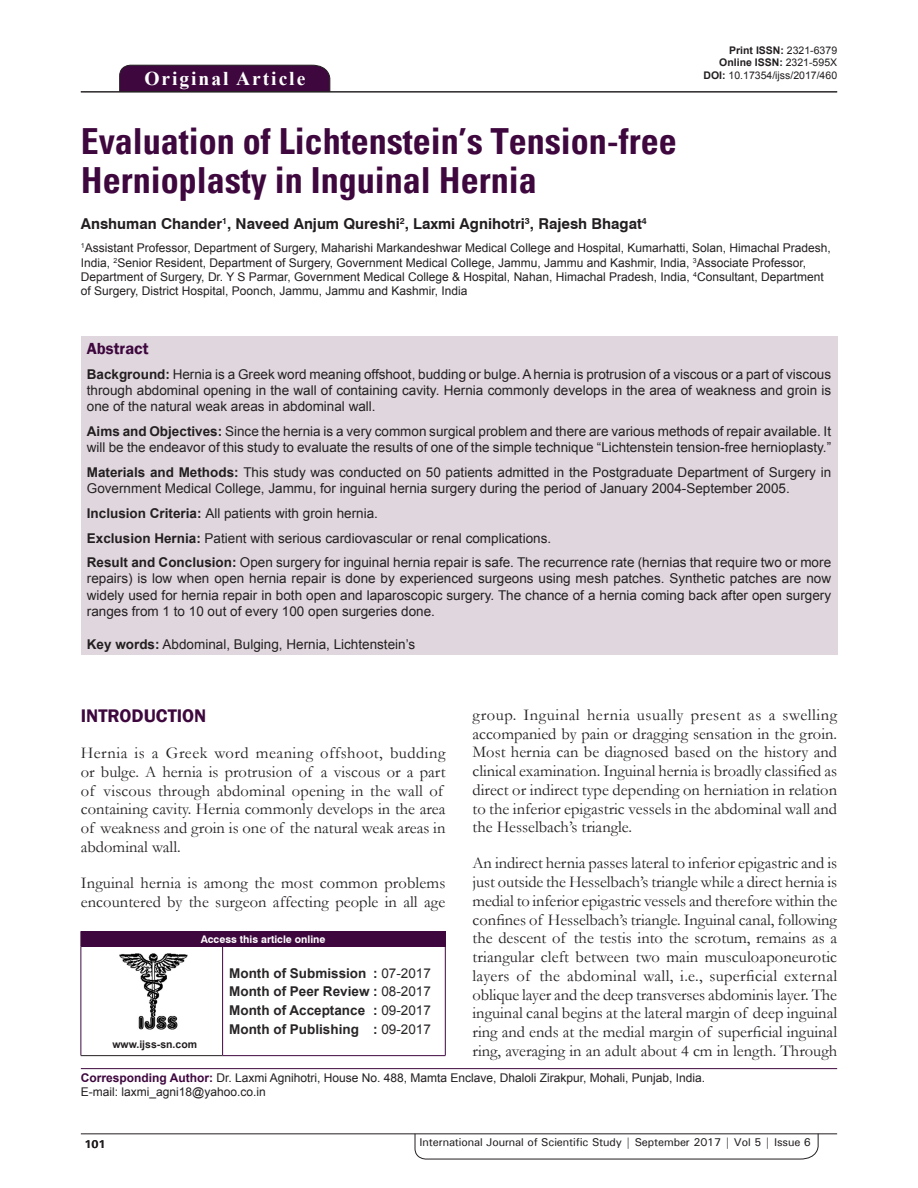
<style>
.page{position:relative;width:918px;height:1188px;background:#fff}
.page>*{position:absolute;margin:0;border:0;box-sizing:border-box;transform-origin:0 0}
.AT{font:700 condensed 36px/39px "Univers";color:#3e083e}
.AH{font:700 19.5px "Times New Roman";letter-spacing:.1em;color:#fff}
.t1{font:600 18.75px "Franklin Gothic";color:#3e083e}
.TX{font:16.5px/18.8px "Garamond";color:#231f20;text-align:justify}
.ABSH{font:600 16.5px "Franklin Gothic";color:#3e083e}
.AU{font:700 15px "Swiss 721 BT";color:#231f20}
.ABS{font:13.5px/16.2px "Arial";color:#231f20;text-align:justify}
.HIS{font:700 13.5px/18.8px "Arial";color:#282526;text-align:justify}
.KWD{font:13.5px "Arial";color:#231f20}
.AFF{font:12px/14.4px "Arial";color:#231f20}
.ADD{font:12px/14.4px "Arial";color:#231f20}
.RF{font:500 11.25px "Univers";letter-spacing:-.01em;color:#231f20}
.t2{font:700 11.25px "Univers";color:#231f20}
.DOI{font:700 10.5px "Arial";color:#231f20}
.DOI-2{font:10.5px "Arial";color:#231f20}
.AAO{font:700 10.5px "Swiss 721 BT";color:#fff}
.Web{font:700 10.5px "Arial";color:#231f20}
.s1{font-weight:400}
.s2{font-weight:700}
.s3{font-weight:700;color:#3e083e}
</style>
<div class="page">
<svg style="left:415px;top:1133px;width:404px;height:26px"></svg>
<hr style="left:81px;top:1134px;width:756px;height:1px;background:#231f20">
<div style="left:119px;top:65px;width:211px;height:26px;background:#3e083e"></div>
<hr style="left:81px;top:91px;width:756px;height:1px;background:#231f20">
<div style="left:81px;top:337px;width:756px;height:318px;background:#e0d7de"></div>
<img style="left:119px;top:953px;width:69px;height:76px">
<div style="left:81px;top:931px;width:364px;height:15px;background:#3e083e"></div>
<svg style="left:445px;top:931px;width:1px;height:15px"></svg>
<hr style="left:81px;top:946px;width:142px;height:1px;background:#3e083e">
<hr style="left:81px;top:947px;width:1px;height:108px;background:#3e083e">
<hr style="left:81px;top:1055px;width:142px;height:1px;background:#231f20">
<hr style="left:223px;top:946px;width:223px;height:1px;background:#3e083e">
<hr style="left:222px;top:947px;width:1px;height:108px;background:#3e083e">
<hr style="left:445px;top:947px;width:1px;height:108px;background:#3e083e">
<hr style="left:223px;top:1055px;width:223px;height:1px;background:#3e083e">
<hr style="left:81px;top:1068px;width:756px;height:1px;background:#3e083e">
<p class="AH" style="left:144px;top:64px;width:162px">Original Article</p>
<p class="DOI" style="left:729px;top:42px;width:109px">Print ISSN: <span class="s1">2321-6379</span></p>
<p class="DOI" style="left:719px;top:55px;width:119px">Online ISSN: <span class="s1">2321-595X</span></p>
<p class="DOI-2" style="left:704px;top:68px;width:135px"><span class="s2">DOI:</span> 10.17354/ijss/2017/460</p>
<p class="AT" style="left:81px;top:122px;width:597px">Evaluation of Lichtenstein’s Tension-free<br>Hernioplasty in Inguinal Hernia</p>
<p class="AU" style="left:81px;top:215px;width:568px">Anshuman Chander<sup>1</sup>, Naveed Anjum Qureshi<sup>2</sup>, Laxmi Agnihotri<sup>3</sup>, Rajesh Bhagat<sup>4</sup></p>
<p class="AFF" style="left:81px;top:241px;width:751px"><sup>1</sup>Assistant Professor, Department of Surgery, Maharishi Markandeshwar Medical College and Hospital, Kumarhatti, Solan, Himachal Pradesh, India, <sup>2</sup>Senior Resident, Department of Surgery, Government Medical College, Jammu, Jammu and Kashmir, India, <sup>3</sup>Associate Professor, Department of Surgery, Dr. Y S Parmar, Government Medical College &amp; Hospital, Nahan, Himachal Pradesh, India, <sup>4</sup>Consultant, Department of Surgery, District Hospital, Poonch, Jammu, Jammu and Kashmir, India</p>
<p class="ABSH" style="left:87px;top:339px;width:63px">Abstract</p>
<p class="ABS" style="left:87px;top:366px;width:746px"><span class="s2">Background:</span> Hernia is a Greek word meaning offshoot, budding or bulge. A hernia is protrusion of a viscous or a part of viscous through abdominal opening in the wall of containing cavity. Hernia commonly develops in the area of weakness and groin is one of the natural weak areas in abdominal wall.</p>
<p class="ABS" style="left:87px;top:423px;width:746px"><span class="s2">Aims and Objectives:</span> Since the hernia is a very common surgical problem and there are various methods of repair available. It will be the endeavor of this study to evaluate the results of one of the simple technique “Lichtenstein tension-free hernioplasty.”</p>
<p class="ABS" style="left:87px;top:464px;width:746px"><span class="s2">Materials and Methods:</span> This study was conducted on 50 patients admitted in the Postgraduate Department of Surgery in<br>Government Medical College, Jammu, for inguinal hernia surgery during the period of January 2004-September 2005.</p>
<p class="ABS" style="left:87px;top:505px;width:293px"><span class="s2">Inclusion Criteria:</span> All patients with groin hernia.</p>
<p class="ABS" style="left:87px;top:530px;width:466px"><span class="s2">Exclusion Hernia:</span> Patient with serious cardiovascular or renal complications.</p>
<p class="ABS" style="left:87px;top:554px;width:746px"><span class="s2">Result and Conclusion:</span> Open surgery for inguinal hernia repair is safe. The recurrence rate (hernias that require two or more repairs) is low when open hernia repair is done by experienced surgeons using mesh patches. Synthetic patches are now widely used for hernia repair in both open and laparoscopic surgery. The chance of a hernia coming back after open surgery ranges from 1 to 10 out of every 100 open surgeries done.</p>
<p class="KWD" style="left:87px;top:635px;width:330px"><span class="s2">Key words:</span> Abdominal, Bulging, Hernia, Lichtenstein’s</p>
<p class="TX" style="left:473px;top:705px;width:366px">group. Inguinal hernia usually present as a swelling accompanied by pain or dragging sensation in the groin.<br>Most hernia can be diagnosed based on the history and clinical examination. Inguinal hernia is broadly classified as direct or indirect type depending on herniation in relation to the inferior epigastric vessels in the abdominal wall and the Hesselbach’s triangle.</p>
<p class="TX" style="left:473px;top:853px;width:366px">An indirect hernia passes lateral to inferior epigastric and is just outside the Hesselbach’s triangle while a direct hernia is medial to inferior epigastric vessels and therefore within the confines of Hesselbach’s triangle. Inguinal canal, following the descent of the testis into the scrotum, remains as a triangular cleft between two main musculoaponeurotic layers of the abdominal wall, i.e., superficial external oblique layer and the deep transverses abdominis layer. The inguinal canal begins at the lateral margin of deep inguinal ring and ends at the medial margin of superficial inguinal ring, averaging in an adult about 4 cm in length. Through</p>
<h1 class="t1" style="left:81px;top:704px;width:127px">INTRODUCTION</h1>
<p class="TX" style="left:81px;top:743px;width:366px;text-align:left">Hernia is a Greek word meaning offshoot, budding or bulge. A hernia is protrusion of a viscous or a part of viscous through abdominal opening in the wall of containing cavity. Hernia commonly develops in the area of weakness and groin is one of the natural weak areas in abdominal wall.</p>
<p class="TX" style="left:81px;top:873px;width:366px">Inguinal hernia is among the most common problems encountered by the surgeon affecting people in all age</p>
<p class="AAO" style="left:201px;top:933px;width:126px">Access this article online</p>
<p class="HIS" style="left:229px;top:964px;width:203px">Month of Submission : <span class="s1">07-2017<br></span>Month of Peer Review : <span class="s1">08-2017<br></span>Month of Acceptance : <span class="s1">09-2017<br></span>Month of Publishing : <span class="s1">09-2017</span></p>
<p class="ADD" style="left:81px;top:1070px;width:626px"><span class="s3">Corresponding Author:</span> Dr. Laxmi Agnihotri, House No. 488, Mamta Enclave, Dhaloli Zirakpur, Mohali, Punjab, India.<br>E-mail: laxmi_agni18@yahoo.co.in</p>
<p class="Web" style="left:112px;top:1037px;width:86px">www.ijss-sn.com</p>
<p class="t2" style="left:84px;top:1137px;width:23px">101</p>
<p class="RF" style="left:420px;top:1135px;width:393px">International Journal of Scientific Study | September 2017 | Vol 5 | Issue 6</p>
</div>
